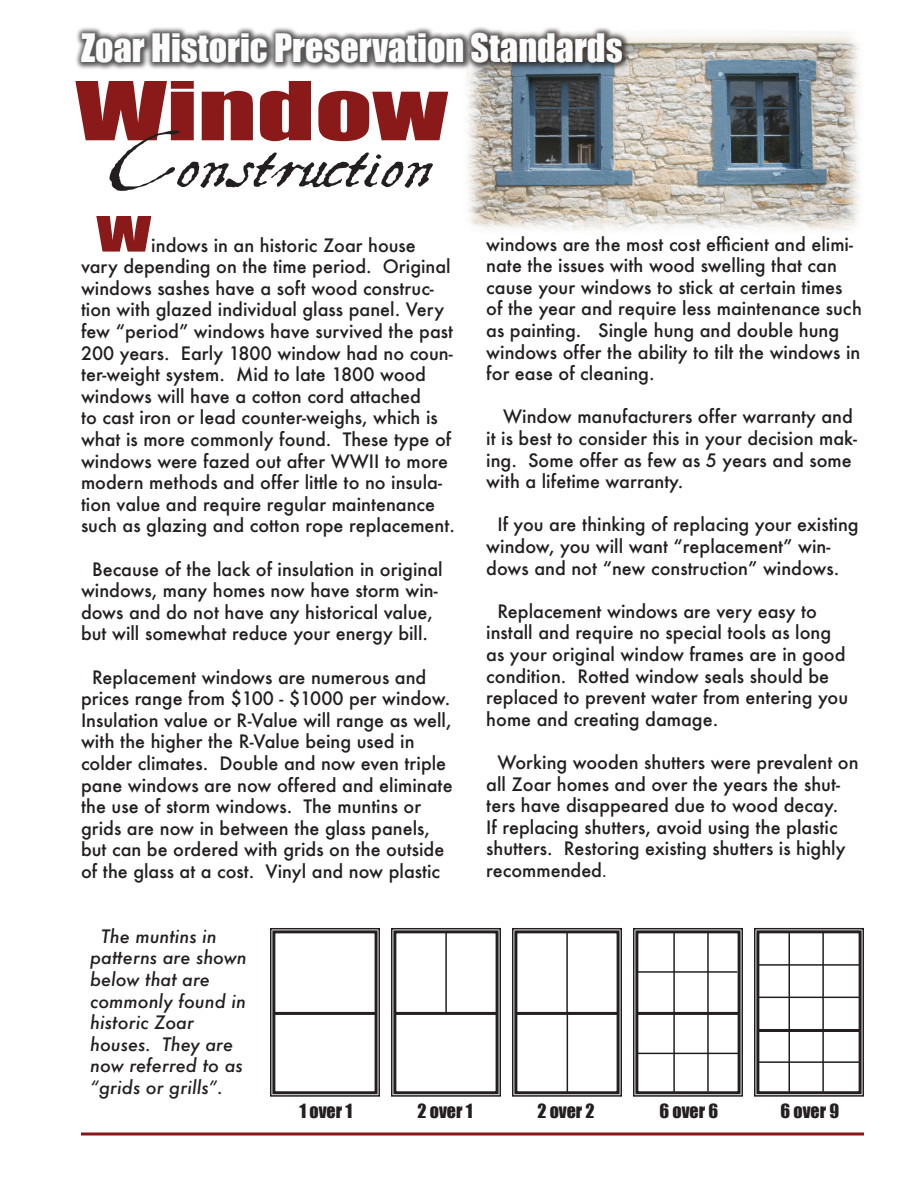
<style>
.page{position:relative;width:918px;height:1188px;background:#fff}
.page>*{position:absolute;margin:0;border:0;box-sizing:border-box;transform-origin:0 0}
.t1{font:75px "Impact";color:#8a1a1a;scale:1.5 1}
.t2{font:63px "Aquiline Two";color:#231f20;scale:1.25 1}
.t3{font:45px "Impact";color:#8a1a1a;scale:1.5 1}
.t4{font:36px "Impact";color:#fcfcfc}
.t5{font:500 18px/21.6px "Futura";color:#231f20}
.t6{font:italic 500 18px/21.6px "Futura";color:#231f20}
.t7{font:18px "Impact";color:#231f20}
.s1{font-family:"Palatino";font-weight:400}
</style>
<div class="page">
<img style="left:467px;top:32px;width:393px;height:199px">
<div style="left:74px;top:26px;width:557px;height:45px;background:#231f20;opacity:.75"></div>
<svg style="left:81px;top:1132px;width:783px;height:4px"></svg>
<div style="left:270px;top:928px;width:110px;height:169px;border:2px solid #231f20"></div>
<div style="left:272px;top:930px;width:106px;height:164px;border:3px solid #231f20"></div>
<hr style="left:275px;top:1012px;width:101px;height:3px;background:#231f20">
<div style="left:391px;top:928px;width:110px;height:169px;border:2px solid #231f20"></div>
<div style="left:512px;top:928px;width:110px;height:169px;border:2px solid #231f20"></div>
<div style="left:393px;top:930px;width:106px;height:164px;border:3px solid #231f20"></div>
<div style="left:514px;top:930px;width:106px;height:164px;border:3px solid #231f20"></div>
<hr style="left:396px;top:1012px;width:101px;height:3px;background:#231f20">
<hr style="left:517px;top:1012px;width:101px;height:3px;background:#231f20">
<hr style="left:445px;top:933px;width:2px;height:80px;background:#231f20">
<hr style="left:566px;top:933px;width:2px;height:80px;background:#231f20">
<hr style="left:567px;top:1012px;width:1px;height:80px;background:#231f20">
<div style="left:633px;top:928px;width:110px;height:169px;border:2px solid #231f20"></div>
<div style="left:754px;top:928px;width:110px;height:169px;border:2px solid #231f20"></div>
<div style="left:635px;top:930px;width:106px;height:164px;border:3px solid #231f20"></div>
<div style="left:756px;top:930px;width:106px;height:164px;border:3px solid #231f20"></div>
<hr style="left:638px;top:1012px;width:101px;height:3px;background:#231f20">
<hr style="left:758px;top:1029px;width:101px;height:3px;background:#231f20">
<hr style="left:673px;top:933px;width:2px;height:159px;background:#231f20">
<hr style="left:822px;top:933px;width:2px;height:159px;background:#231f20">
<hr style="left:707px;top:932px;width:2px;height:159px;background:#231f20">
<hr style="left:789px;top:933px;width:1px;height:159px;background:#231f20">
<hr style="left:636px;top:971px;width:101px;height:2px;background:#231f20">
<hr style="left:758px;top:1061px;width:102px;height:2px;background:#231f20">
<hr style="left:638px;top:1053px;width:101px;height:1px;background:#231f20">
<hr style="left:758px;top:964px;width:102px;height:2px;background:#231f20">
<hr style="left:758px;top:997px;width:102px;height:1px;background:#231f20">
<p class="t4" style="left:81px;top:20px;width:543px">Zoar Historic Preservation Standards</p>
<p class="t1" style="left:75px;top:53px;width:250px">Window</p>
<p class="t2" style="left:109px;top:128px;width:261px">Construction</p>
<p class="t3" style="left:96px;top:199px;width:38px">W</p>
<p class="t5" style="left:81px;top:234px;width:375px;text-indent:70px">indows in an historic Zoar house vary depending on the time period. Original windows sashes have a soft wood construc&shy;tion with glazed individual glass panel. Very few “period” windows have survived the past 200 years. Early 1800 window had no coun&shy;ter-weight system. Mid to late 1800 wood windows will have a cotton cord attached<br>to cast iron or lead counter-weighs, which is what is more commonly found. These type of windows were fazed out after WWII to more modern methods and offer little to no insula&shy;tion value and require regular maintenance such as glazing and cotton rope replacement.</p>
<p class="t5" style="left:81px;top:558px;width:363px;text-indent:11px">Because of the lack of insulation in original windows, many homes now have storm win&shy;dows and do not have any historical value, but will somewhat reduce your energy bill.</p>
<p class="t5" style="left:81px;top:666px;width:373px;text-indent:11px">Replacement windows are numerous and prices range from $100 - $1000 per window.<br>Insulation value or R-Value will range as well, with the higher the R-Value being used in colder climates. Double and now even triple pane windows are now offered and eliminate the use of storm windows. The muntins or grids are now in between the glass panels, but can be ordered with grids on the outside of the glass at a cost. Vinyl and now plastic</p>
<p class="t6" style="left:90px;top:925px;width:158px;text-indent:11px">The muntins in patterns are shown below that are</p>
<p class="t6" style="left:90px;top:990px;width:157px">commonly found in historic Zoar</p>
<p class="t6" style="left:90px;top:1033px;width:154px">houses. They are now referred to as “grids or grills”.</p>
<p class="t5" style="left:486px;top:233px;width:377px">windows are the most cost efficient and elimi&shy;nate the issues with wood swelling that can cause your windows to stick at certain times of the year and require less maintenance such as painting. Single hung and double hung windows offer the ability to tilt the windows in for ease of cleaning.</p>
<p class="t5" style="left:486px;top:406px;width:372px;text-indent:17px">Window manufacturers offer warranty and it is best to consider this in your decision mak&shy;ing. Some offer as few as 5 years and some with a lifetime warranty.</p>
<p class="t5" style="left:486px;top:514px;width:374px;text-indent:11px">If you are thinking of replacing your existing window, you will want “replacement” win&shy;dows and not “new construction” windows.</p>
<p class="t5" style="left:486px;top:600px;width:363px;text-indent:11px">Replacement windows are very easy to install and require no special tools as long as your original window frames are in good condition. Rotted window seals should be replaced to prevent water from entering you home and creating damage.</p>
<p class="t5" style="left:486px;top:751px;width:374px;text-indent:11px">Working wooden shutters were prevalent on all Zoar homes and over the years the shut&shy;ters have disappeared due to wood decay.</p>
<p class="t5" style="left:486px;top:816px;width:361px">If replacing shutters, avoid using the plastic shutters. Restoring existing shutters is highly recommended<span class="s1">.</span></p>
<p class="t7" style="left:300px;top:1097px;width:54px">1 over 1</p>
<p class="t7" style="left:418px;top:1097px;width:56px">2 over 1</p>
<p class="t7" style="left:538px;top:1097px;width:59px">2 over 2</p>
<p class="t7" style="left:660px;top:1097px;width:60px">6 over 6</p>
<p class="t7" style="left:781px;top:1097px;width:60px">6 over 9</p>
</div>
